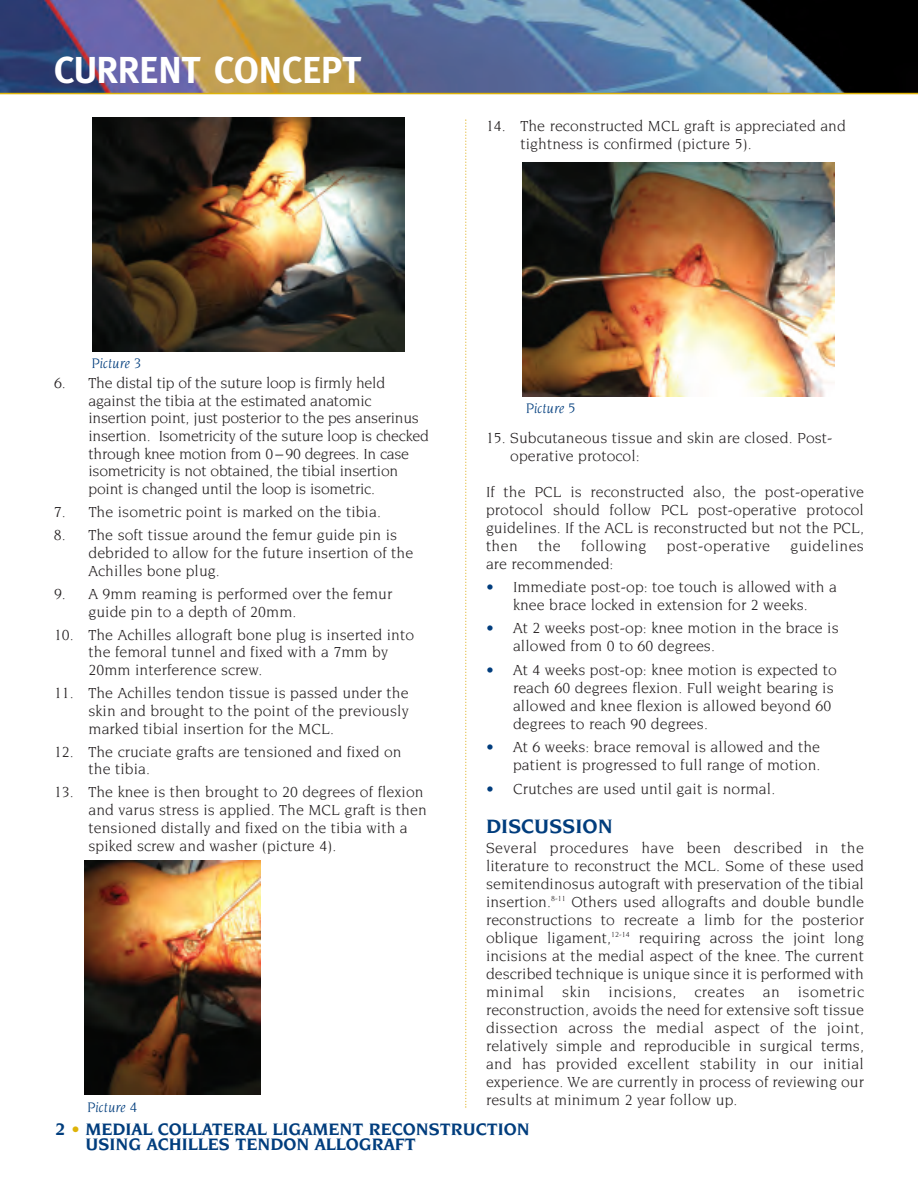
<style>
.page{position:relative;width:918px;height:1188px;background:#fff}
.page>*{position:absolute;margin:0;border:0;box-sizing:border-box;transform-origin:0 0}
.t1{font:700 37.5px "Meta";color:#fff}
.t2{font:700 21px "Novarese";letter-spacing:.005em;color:#013d7d}
.t3{font:italic 700 18px/15px "Novarese";color:#013d7d}
.t4{font:15.75px/18px "Novarese";letter-spacing:.005em;color:#231f20}
.t5{font:15.75px/17.7px "Novarese";letter-spacing:-.015em;color:#231f20}
.t6{font:15.75px "Novarese";letter-spacing:.025em;color:#231f20}
.t7{font:italic 15px "Novarese";color:#013d7d}
.s1{color:#013d7d}
.s2{color:#deb308}
</style>
<div class="page">
<img style="left:0;top:0;width:918px;height:93px">
<svg style="left:465px;top:119px;width:1px;height:989px"></svg>
<hr style="left:0;top:93px;width:918px;height:1px;background:#deb308">
<img style="left:92px;top:117px;width:312px;height:235px">
<img style="left:85px;top:861px;width:175px;height:234px">
<img style="left:522px;top:162px;width:313px;height:234px">
<h1 class="t1" style="left:54px;top:49px;width:309px">CURRENT CONCEPT</h1>
<p class="t4" style="left:521px;top:118px;width:327px;text-indent:-35px">14. The reconstructed MCL graft is appreciated and tightness is confirmed (picture 5).</p>
<p class="t7" style="left:91px;top:357px;width:51px">Picture 3</p>
<p class="t5" style="left:88px;top:375px;width:342px;text-indent:-34px">6. The distal tip of the suture loop is firmly held against the tibia at the estimated anatomic insertion point, just posterior to the pes anserinus insertion. Isometricity of the suture loop is checked through knee motion from 0– 90 degrees. In case isometricity is not obtained, the tibial insertion point is changed until the loop is isometric.</p>
<p class="t4" style="left:54px;top:504px;width:328px">7. The isometric point is marked on the tibia.</p>
<p class="t4" style="left:89px;top:527px;width:326px;text-indent:-35px">8. The soft tissue around the femur guide pin is debrided to allow for the future insertion of the<br>Achilles bone plug.</p>
<p class="t4" style="left:89px;top:586px;width:305px;text-indent:-35px">9. A 9mm reaming is performed over the femur guide pin to a depth of 20mm.</p>
<p class="t4" style="left:89px;top:626px;width:327px;text-indent:-35px">10. The Achilles allograft bone plug is inserted into the femoral tunnel and fixed with a 7mm by<br>20mm interference screw.</p>
<p class="t4" style="left:89px;top:685px;width:322px;text-align:justify;text-indent:-34px">11. The Achilles tendon tissue is passed under the skin and brought to the point of the previously marked tibial insertion for the MCL.</p>
<p class="t4" style="left:89px;top:743px;width:315px;text-indent:-34px">12. The cruciate grafts are tensioned and fixed on the tibia.</p>
<p class="t4" style="left:88px;top:784px;width:340px;text-indent:-34px">13. The knee is then brought to 20 degrees of flexion and varus stress is applied. The MCL graft is then tensioned distally and fixed on the tibia with a spiked screw and washer (picture 4).</p>
<p class="t7" style="left:87px;top:1101px;width:51px">Picture 4</p>
<p class="t7" style="left:526px;top:402px;width:51px">Picture 5</p>
<p class="t4" style="left:510px;top:429px;width:324px;text-indent:-24px">15. Subcutaneous tissue and skin are closed. Post&shy;operative protocol:</p>
<p class="t4" style="left:486px;top:483px;width:380px;text-align:justify">If the PCL is reconstructed also, the post-operative protocol should follow PCL post-operative protocol guidelines. If the ACL is reconstructed but not the PCL, then</p>
<p class="t4" style="left:538px;top:537px;width:24px">the</p>
<p class="t6" style="left:581px;top:539px;width:67px">following</p>
<p class="t6" style="left:667px;top:539px;width:105px">post-operative</p>
<p class="t6" style="left:790px;top:539px;width:75px">guidelines</p>
<p class="t4" style="left:486px;top:555px;width:129px">are recommended:</p>
<p class="t4" style="left:486px;top:579px;width:353px;text-align:center"><span class="s1">•</span> Immediate post-op: toe touch is allowed with a knee brace locked in extension for 2 weeks.</p>
<p class="t4" style="left:513px;top:620px;width:327px;text-indent:-27px"><span class="s1">•</span> At 2 weeks post-op: knee motion in the brace is allowed from 0 to 60 degrees.</p>
<p class="t4" style="left:513px;top:661px;width:325px;text-indent:-27px"><span class="s1">•</span> At 4 weeks post-op: knee motion is expected to reach 60 degrees flexion. Full weight bearing is allowed and knee flexion is allowed beyond 60 degrees to reach 90 degrees.</p>
<p class="t4" style="left:486px;top:739px;width:336px;text-align:right"><span class="s1">•</span> At 6 weeks: brace removal is allowed and the patient is progressed to full range of motion.</p>
<p class="t4" style="left:486px;top:780px;width:291px"><span class="s1">•</span> Crutches are used until gait is normal.</p>
<h2 class="t2" style="left:486px;top:818px;width:128px">DISCUSSION</h2>
<p class="t4" style="left:486px;top:840px;width:380px;text-align:justify">Several procedures have been described in the literature to reconstruct the MCL. Some of these used semitendinosus autograft with preservation of the tibial insertion.<sup>8-11</sup> Others used allografts and double bundle reconstructions to recreate a limb for the posterior oblique ligament,<sup>12-14</sup> requiring across the joint long incisions at the medial aspect of the knee. The current described technique is unique since it is performed with minimal skin incisions, creates an isometric reconstruction, avoids the need for extensive soft tissue dissection across the medial aspect of the joint, relatively simple and reproducible in surgical terms, and has provided excellent stability in our initial experience. We are currently in process of reviewing our results at minimum 2 year follow up.</p>
<p class="t3" style="left:86px;top:1123px;width:446px;text-indent:-30px">2 <span class="s2">•</span> MEDIAL COLLATERAL LIGAMENT RECONSTRUCTION<br>USING ACHILLES TENDON ALLOGRAFT</p>
</div>
